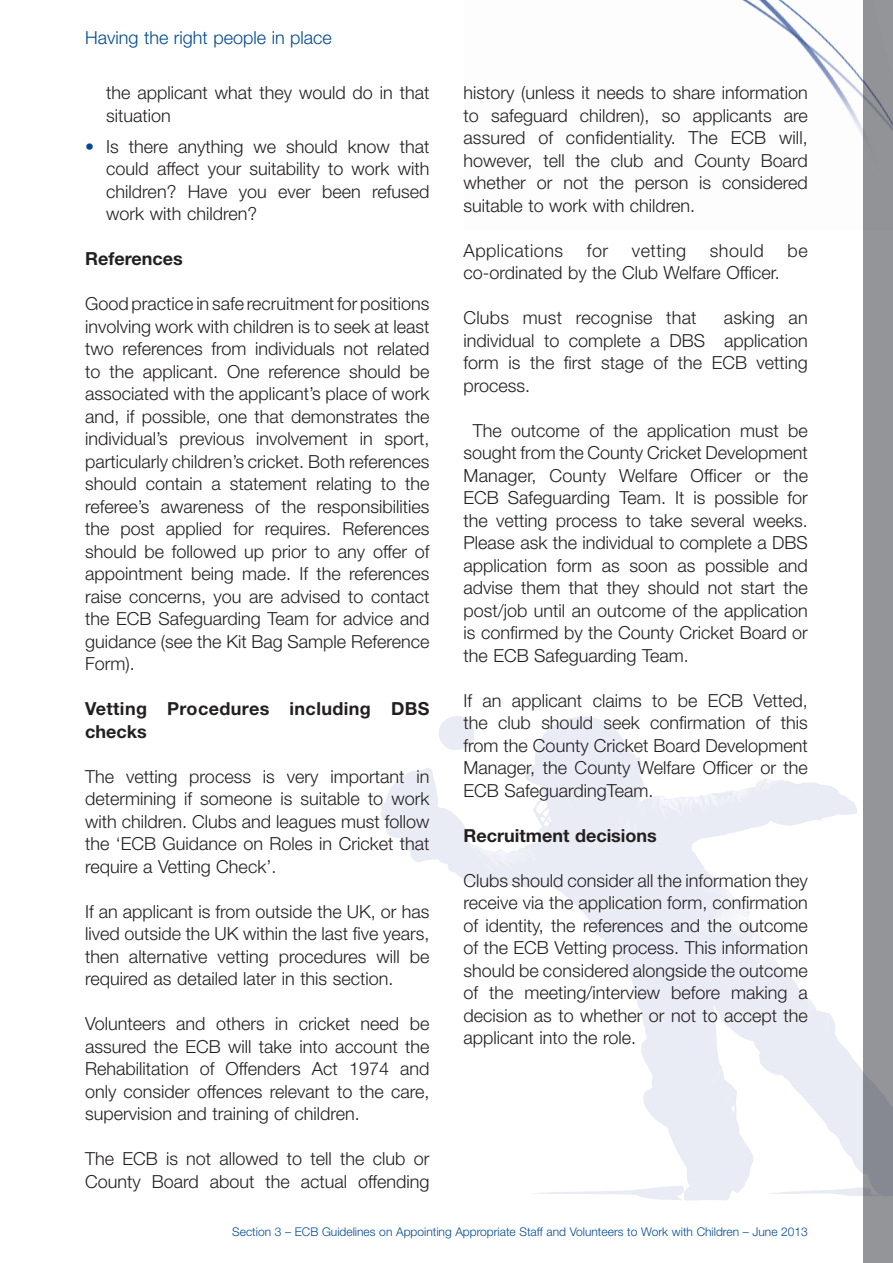
<style>
.page{position:relative;width:893px;height:1263px;background:#fff}
.page>*{position:absolute;margin:0;border:0;box-sizing:border-box;transform-origin:0 0}
.t1{font:300 18px/22.5px "Helvetica Neue";color:#231f20;text-align:justify}
.t2{font:700 18px/22.5px "Helvetica Neue";letter-spacing:.02em;color:#231f20}
.t3{font:700 18px "Helvetica Neue";color:#231f20}
.t4{font:300 18px "Helvetica Neue";color:#014a91}
.t5{font:300 18px "Helvetica Neue";letter-spacing:.025em;color:#231f20}
.t6{font:300 12px "Helvetica Neue";color:#014a91}
.s1{color:#014a91}
</style>
<div class="page">
<img style="left:742px;top:0;width:121px;height:137px">
<div style="left:863px;top:0;width:30px;height:1263px;background:#939598"></div>
<p class="t4" style="left:85px;top:27px;width:248px">Having the right people in place</p>
<p class="t1" style="left:106px;top:81px;width:325px">the applicant what they would do in that situation</p>
<p class="t1" style="left:106px;top:135px;width:325px;text-indent:-21px"><span class="s1">•</span> Is there anything we should know that could affect your suitability to work with children? Have you ever been refused work with children?</p>
<p class="t3" style="left:85px;top:248px;width:99px">References</p>
<p class="t1" style="left:85px;top:292px;width:346px">Good practice in safe recruitment for positions involving work with children is to seek at least two references from individuals not related to the applicant. One reference should be associated with the applicant’s place of work and, if possible, one that demonstrates the individual’s previous involvement in sport, particularly children’s cricket. Both references should contain a statement relating to the referee’s awareness of the responsibilities the post applied for requires. References should be followed up prior to any offer of appointment being made. If the references raise concerns, you are advised to contact the ECB Safeguarding Team for advice and guidance (see the Kit Bag Sample Reference Form).</p>
<p class="t2" style="left:85px;top:697px;width:346px">Vetting Procedures including DBS checks</p>
<p class="t1" style="left:85px;top:765px;width:346px">The vetting process is very important in determining if someone is suitable to work with children. Clubs and leagues must follow the ‘ECB Guidance on Roles in Cricket that require a Vetting Check’.</p>
<p class="t1" style="left:85px;top:900px;width:346px">If an applicant is from outside the UK, or has lived outside the UK within the last five years, then alternative vetting procedures will be required as detailed later in this section.</p>
<p class="t1" style="left:85px;top:1012px;width:346px">Volunteers and others in cricket need be assured the ECB will take into account the Rehabilitation of Offenders Act 1974 and only consider offences relevant to the care, supervision and training of children.</p>
<p class="t1" style="left:85px;top:1147px;width:346px">The ECB is not allowed to tell the club or<br>County Board about the actual offending</p>
<p class="t1" style="left:463px;top:81px;width:346px">history (unless it needs to share information to safeguard children), so applicants are assured of confidentiality. The ECB will, however, tell the club and County Board whether or not the person is considered suitable to work with children.</p>
<p class="t5" style="left:463px;top:239px;width:101px">Applications</p>
<p class="t1" style="left:587px;top:239px;width:23px">for</p>
<p class="t5" style="left:632px;top:239px;width:56px">vetting</p>
<p class="t1" style="left:710px;top:239px;width:56px">should</p>
<p class="t1" style="left:788px;top:239px;width:22px">be</p>
<p class="t1" style="left:463px;top:261px;width:318px">co-ordinated by the Club Welfare Officer.</p>
<p class="t1" style="left:463px;top:306px;width:235px">Clubs must recognise that</p>
<p class="t1" style="left:463px;top:306px;width:346px;text-indent:260px">asking an individual to complete a DBS application form is the first stage of the ECB vetting process.</p>
<p class="t1" style="left:463px;top:419px;width:346px;text-indent:9px">The outcome of the application must be sought from the County Cricket Development Manager, County Welfare Officer or the ECB Safeguarding Team. It is possible for the vetting process to take several weeks.<br>Please ask the individual to complete a DBS application form as soon as possible and advise them that they should not start the post/job until an outcome of the application is confirmed by the County Cricket Board or the ECB Safeguarding Team.</p>
<p class="t1" style="left:463px;top:689px;width:346px">If an applicant claims to be ECB Vetted, the club should seek confirmation of this from the County Cricket Board Development Manager, the County Welfare Officer or the ECB SafeguardingTeam.</p>
<p class="t3" style="left:463px;top:824px;width:195px">Recruitment decisions</p>
<p class="t1" style="left:463px;top:869px;width:346px">Clubs should consider all the information they receive via the application form, confirmation of identity, the references and the outcome of the ECB Vetting process. This information should be considered alongside the outcome of the meeting/interview before making a decision as to whether or not to accept the applicant into the role.</p>
<p class="t6" style="left:232px;top:1224px;width:577px">Section 3 – ECB Guidelines on Appointing Appropriate Staff and Volunteers to Work with Children – June 2013</p>
</div>
